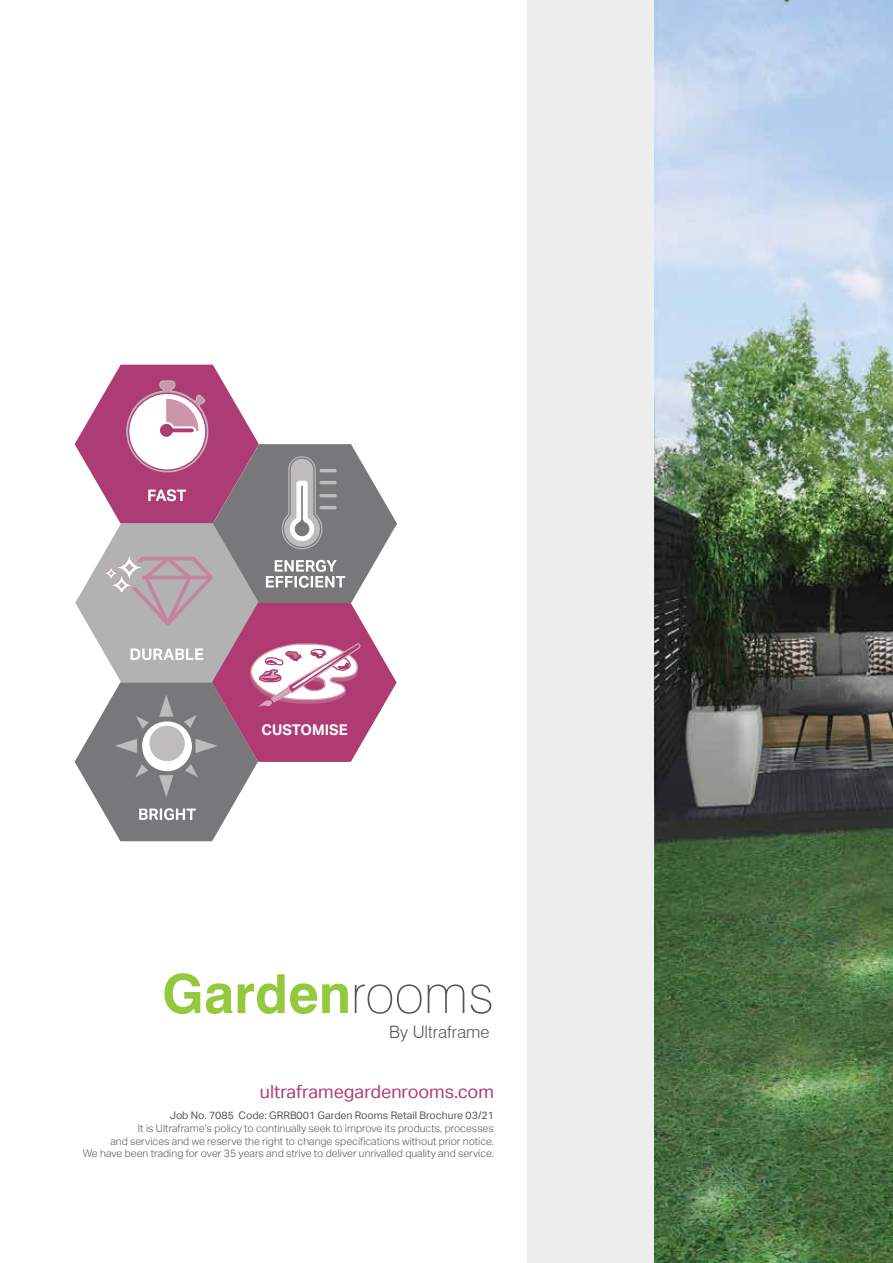
<style>
.page{position:relative;width:893px;height:1263px;background:#fff}
.page>*{position:absolute;margin:0;border:0;box-sizing:border-box;transform-origin:0 0}
.t1{font:700 53.85px "Swiss 721 BT";color:#95c93d}
.t2{font:18px "Aktiv Grotesk";color:#ac3c73}
.t3{font:300 17.1px "Swiss 721 BT";color:#54565b}
.t4{font:700 14.7px "Aktiv Grotesk";color:#fff}
.t5{font:300 10.5px/12.6px "Aktiv Grotesk";color:#54565b;text-align:right}
.t6{font:10.5px "Aktiv Grotesk";color:#54565b}
.s1{font-weight:100;color:#54565b}
</style>
<div class="page">
<div style="left:527px;top:0;width:366px;height:1263px;background:#eeeded"></div>
<img style="left:655px;top:1066px;width:238px;height:197px">
<img style="left:655px;top:0;width:238px;height:1066px">
<svg style="left:75px;top:365px;width:322px;height:476px"></svg>
<h3 class="t4" style="left:262px;top:721px;width:87px">CUSTOMISE</h3>
<h1 class="t1" style="left:162px;top:961px;width:333px">Garden<span class="s1">rooms</span></h1>
<h3 class="t3" style="left:389px;top:1021px;width:102px">By Ultraframe</h3>
<h2 class="t2" style="left:260px;top:1081px;width:235px">ultraframegardenrooms.com</h2>
<p class="t6" style="left:170px;top:1110px;width:326px">Job No. 7085 Code: GRRB001 Garden Rooms Retail Brochure 03/21</p>
<p class="t5" style="left:83px;top:1122px;width:413px">It is Ultraframe’s policy to continually seek to improve its products, processes<br>and services and we reserve the right to change specifications without prior notice.<br>We have been trading for over 35 years and strive to deliver unrivalled quality and service.</p>
</div>
